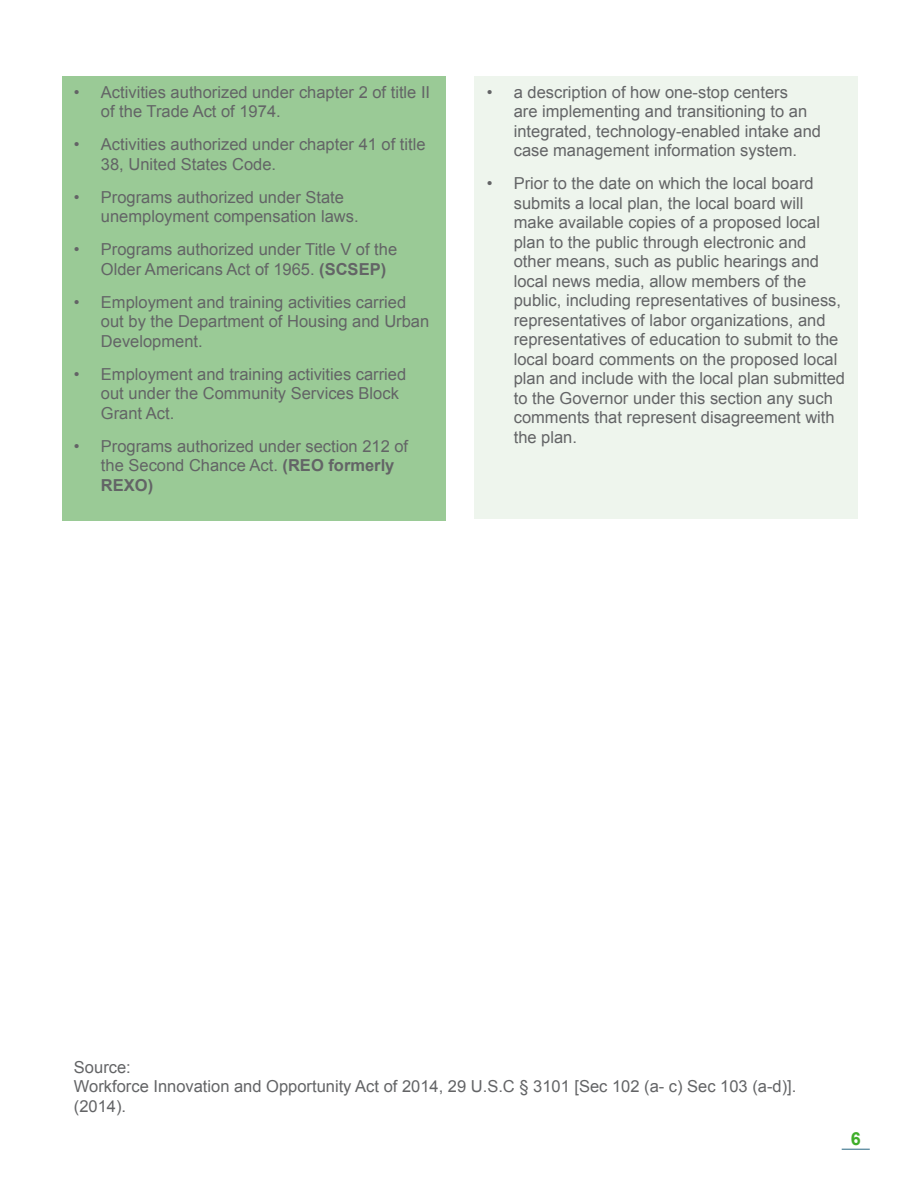
<style>
.page{position:relative;width:918px;height:1188px;background:#fff}
.page>*{position:absolute;margin:0;border:0;box-sizing:border-box;transform-origin:0 0}
.t1{font:700 18px "Arial";color:#3fae2a}
.t2{font:16.5px/19.5px "Arial";color:#636466}
.t3{font:700 16.5px "Arial";color:#636466}
.s1{font-weight:700}
</style>
<div class="page">
<svg style="left:842px;top:1149px;width:28px;height:1px"></svg>
<div style="left:62px;top:76px;width:384px;height:445px;background:#9aca96"></div>
<div style="left:474px;top:76px;width:384px;height:442px;background:#eef5ed"></div>
<p class="t2" style="left:101px;top:82px;width:331px;text-indent:-27px">• Activities authorized under chapter 2 of title II of the Trade Act of 1974.</p>
<p class="t2" style="left:101px;top:135px;width:326px;text-indent:-27px">• Activities authorized under chapter 41 of title<br>38, United States Code.</p>
<p class="t2" style="left:101px;top:187px;width:259px;text-indent:-27px">• Programs authorized under State unemployment compensation laws.</p>
<p class="t2" style="left:101px;top:240px;width:298px;text-indent:-27px">• Programs authorized under Title V of the<br>Older Americans Act of 1965. <span class="s1">(SCS</span></p>
<p class="t3" style="left:359px;top:258px;width:29px">EP)</p>
<p class="t2" style="left:101px;top:292px;width:330px;text-indent:-27px">• Employment and training activities carried out by the Department of Housing and Urban<br>Development.</p>
<p class="t2" style="left:101px;top:364px;width:307px;text-indent:-27px">• Employment and training activities carried out under the Community Services Block<br>Grant Act.</p>
<p class="t2" style="left:101px;top:436px;width:309px;text-indent:-27px">• Programs authorized under section 212 of the Second Chance Act. <span class="s1">(REO formerly<br>REXO)</span></p>
<p class="t2" style="left:514px;top:82px;width:309px;text-indent:-27px">• a description of how one-stop centers<br>are implementing and transitioning to an integrated, technology-enabled intake and case management information system.</p>
<p class="t2" style="left:514px;top:174px;width:333px;text-indent:-27px">• Prior to the date on which the local board submits a local plan, the local board will make available copies of a proposed local plan to the public through electronic and other means, such as public hearings and local news media, allow members of the public, including representatives of business, representatives of labor organizations, and representatives of education to submit to the local board comments on the proposed local plan and include with the local plan submitted to the Governor under this section any such comments that represent disagreement with the plan.</p>
<p class="t2" style="left:74px;top:1057px;width:724px">Source:<br>Workforce Innovation and Opportunity Act of 2014, 29 U.S.C § 3101 [Sec 102 (a- c) Sec 103 (a-d)]. (2014).</p>
<p class="t1" style="left:851px;top:1126px;width:12px">6</p>
</div>
